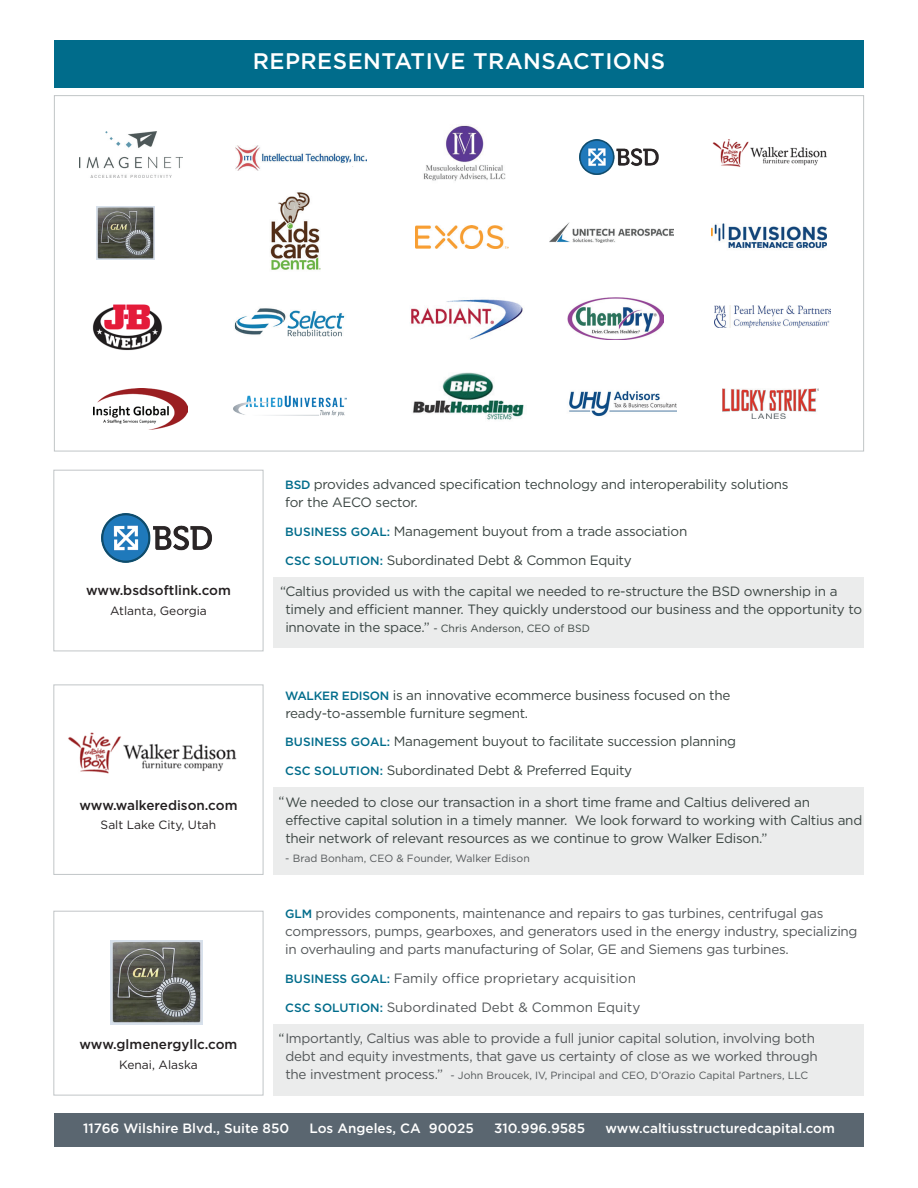
<style>
.page{position:relative;width:918px;height:1188px;background:#fff}
.page>*{position:absolute;margin:0;border:0;box-sizing:border-box;transform-origin:0 0}
.t1{font:500 22.5px "Gotham";letter-spacing:.02em;color:#fff}
.t2{font:13.5px/18px "Gotham";letter-spacing:-.02em;color:#3b4542}
.t3{font:13.5px/18px "Gotham";letter-spacing:-.02em;color:#535759}
.t4{font:500 13.5px "Gotham";color:#fff}
.t5{font:13.5px/28.8px "Gotham";color:#535759}
.t6{font:500 13.5px "Gotham";color:#231f20}
.t7{font:12px "Gotham";color:#231f20}
.t8{font:10.5px "Gotham";color:#535759}
.t9{font:10.5px "Gotham";color:#3b4542}
.s1{font-weight:500;font-size:12px;color:#006c8b}
.s2{font-size:13.5px}
.s3{color:#3b4542}
</style>
<div class="page">
<div style="left:54px;top:1113px;width:810px;height:34px;background:#5a6670"></div>
<div style="left:54px;top:40px;width:810px;height:48px;background:#006c8b"></div>
<img style="left:412px;top:373px;width:112px;height:47px">
<img style="left:97px;top:206px;width:57px;height:53px">
<img style="left:722px;top:388px;width:97px;height:31px">
<img style="left:569px;top:391px;width:107px;height:26px">
<img style="left:579px;top:140px;width:80px;height:35px">
<img style="left:94px;top:388px;width:93px;height:42px">
<img style="left:423px;top:125px;width:83px;height:56px">
<img style="left:550px;top:223px;width:123px;height:20px">
<img style="left:567px;top:297px;width:96px;height:43px">
<img style="left:235px;top:145px;width:131px;height:25px">
<img style="left:714px;top:306px;width:116px;height:21px">
<img style="left:233px;top:395px;width:114px;height:22px">
<img style="left:712px;top:223px;width:115px;height:26px">
<img style="left:92px;top:304px;width:70px;height:47px">
<img style="left:411px;top:299px;width:112px;height:41px">
<img style="left:712px;top:139px;width:115px;height:28px">
<img style="left:415px;top:226px;width:94px;height:23px">
<img style="left:270px;top:192px;width:51px;height:78px">
<img style="left:234px;top:308px;width:111px;height:29px">
<div style="left:273px;top:577px;width:591px;height:71px;background:#ebecec"></div>
<div style="left:273px;top:787px;width:591px;height:88px;background:#ebecec"></div>
<div style="left:273px;top:1024px;width:591px;height:72px;background:#ebecec"></div>
<div style="left:53px;top:470px;width:210px;height:181px;background:#fff;border:1px solid #c1c5c7"></div>
<div style="left:53px;top:685px;width:210px;height:190px;background:#fff;border:1px solid #c1c5c7"></div>
<div style="left:53px;top:911px;width:210px;height:184px;background:#fff;border:1px solid #c1c5c7"></div>
<img style="left:110px;top:940px;width:93px;height:85px">
<img style="left:68px;top:732px;width:169px;height:42px">
<img style="left:101px;top:513px;width:111px;height:50px">
<img style="left:80px;top:131px;width:103px;height:47px">
<h1 class="t1" style="left:253px;top:49px;width:414px">REPRESENTATIVE TRANSACTIONS</h1>
<p class="t6" style="left:86px;top:583px;width:146px">www.bsdsoftlink.com</p>
<p class="t7" style="left:110px;top:604px;width:98px">Atlanta, Georgia</p>
<p class="t6" style="left:79px;top:797px;width:160px">www.walkeredison.com</p>
<p class="t7" style="left:101px;top:818px;width:117px">Salt Lake City, Utah</p>
<p class="t6" style="left:79px;top:1037px;width:160px">www.glmenergyllc.com</p>
<p class="t7" style="left:119px;top:1058px;width:80px">Kenai, Alaska</p>
<p class="t2" style="left:285px;top:475px;width:505px"><span class="s1">BSD</span> provides advanced specification technology and interoperability solutions for the AECO sector.</p>
<p class="t2" style="left:285px;top:517px;width:404px;line-height:28.8px"><span class="s1">BUSINESS GOAL:</span> Management buyout from a trade association<br><span class="s1">CSC SOLUTION:</span> Subordinated Debt &amp; Common Equity</p>
<p class="t2" style="left:285px;top:582px;width:578px;text-indent:-5px">“Caltius provided us with the capital we needed to re-structure the BSD ownership in a timely and efficient manner. They quickly understood our business and the opportunity to</p>
<p class="t9" style="left:285px;top:623px;width:306px"><span class="s2">innovate in the space.”</span> - Chris Anderson, CEO of BSD</p>
<p class="t2" style="left:285px;top:686px;width:447px"><span class="s1">WALKER EDISON</span> is an innovative ecommerce business focused on the ready-to-assemble furniture segment.</p>
<p class="t2" style="left:285px;top:727px;width:452px;line-height:28.8px"><span class="s1">BUSINESS GOAL:</span> Management buyout to facilitate succession planning<br><span class="s1">CSC SOLUTION:</span> Subordinated Debt &amp; Preferred Equity</p>
<p class="t2" style="left:285px;top:793px;width:578px;text-indent:-7px">“We needed to close our transaction in a short time frame and Caltius delivered an effective capital solution in a timely manner. We look forward to working with Caltius and their network of relevant resources as we continue to grow Walker Edison.”</p>
<p class="t8" style="left:285px;top:853px;width:246px">- Brad Bonham, CEO &amp; Founder, Walker Edison</p>
<p class="t3" style="left:285px;top:904px;width:574px"><span class="s1">GLM</span> provides components, maintenance and repairs to gas turbines, centrifugal gas compressors, pumps, gearboxes, and generators used in the energy industry, specializing in overhauling and parts manufacturing of Solar, GE and Siemens gas turbines.</p>
<p class="t5" style="left:285px;top:964px;width:357px"><span class="s1">BUSINESS GOAL:</span> Family office proprietary acquisition<br><span class="s1">CSC SOLUTION:</span> Subordinated Debt &amp; Common Equity</p>
<p class="t3" style="left:279px;top:1029px;width:541px;text-align:center"><span class="s3">“</span>Importantly, Caltius was able to provide a full junior capital solution, involving both debt and equity investments, that gave us certainty of close as we worked through</p>
<p class="t8" style="left:285px;top:1070px;width:524px"><span class="s2">the investment process.”</span> - John Broucek, IV, Principal and CEO, D’Orazio Capital Partners, LLC</p>
<p class="t4" style="left:83px;top:1121px;width:208px">11766 Wilshire Blvd., Suite 850</p>
<p class="t4" style="left:310px;top:1121px;width:166px">Los Angeles, CA 90025</p>
<p class="t4" style="left:494px;top:1121px;width:93px">310.996.9585</p>
<p class="t4" style="left:605px;top:1121px;width:231px">www.caltiusstructuredcapital.com</p>
</div>
